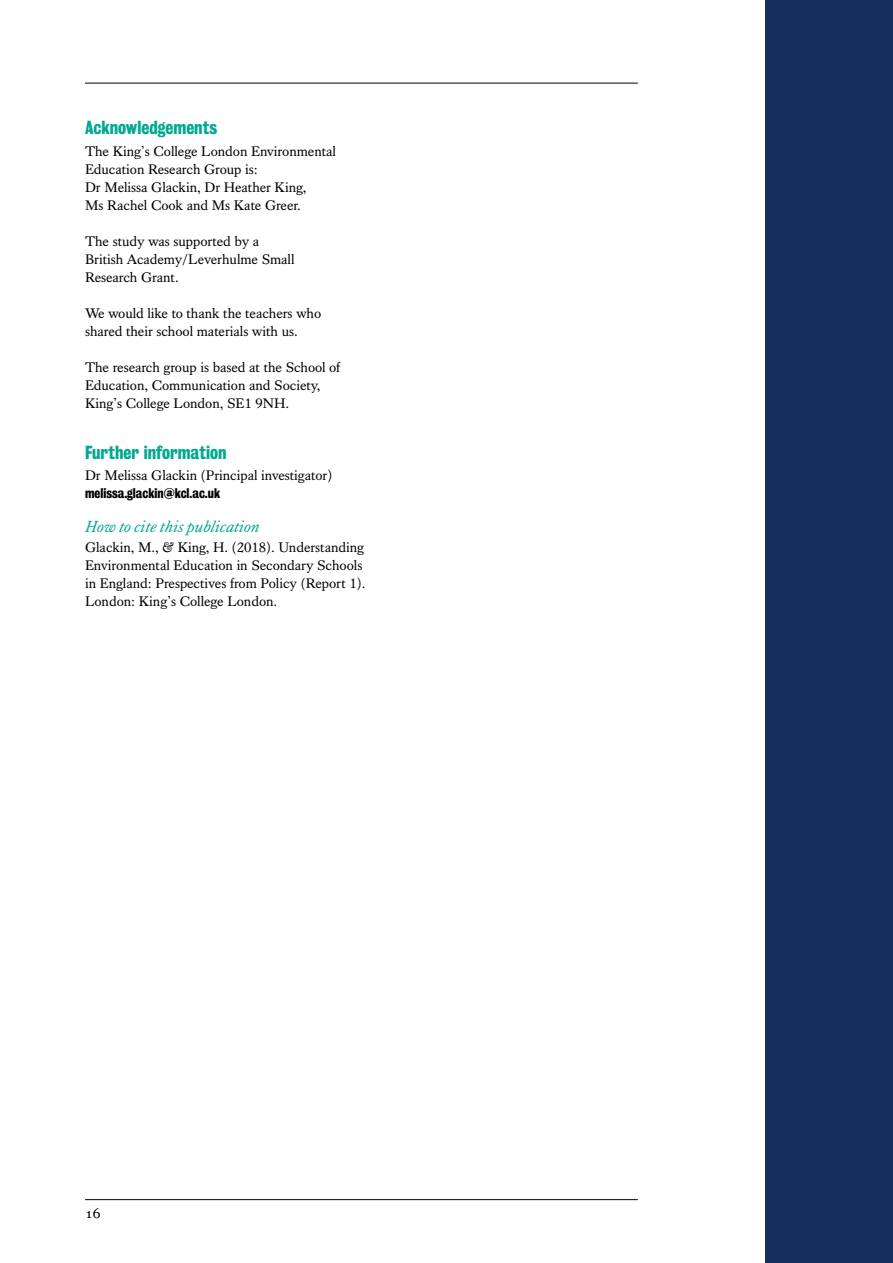
<style>
.page{position:relative;width:893px;height:1263px;background:#fff}
.page>*{position:absolute;margin:0;border:0;box-sizing:border-box;transform-origin:0 0}
.t1{font:17.25px "Kings Bureau Grot Three Seven";color:#00a98f}
.t2{font:italic 16.5px "Kings Caslon Text";color:#00a98f}
.t3{font:15px "Kings Caslon Text";color:#000}
.t4{font:14.25px/18px "Kings Caslon Text";letter-spacing:-.005em;color:#000}
.t5{font:12.75px "Kings Bureau Grot Three Seven";color:#000}
</style>
<div class="page">
<hr style="left:85px;top:83px;width:553px;height:1px;background:#000">
<hr style="left:85px;top:1199px;width:553px;height:1px;background:#000">
<div style="left:765px;top:0;width:128px;height:1263px;background:#172d5b"></div>
<p class="t1" style="left:85px;top:118px;width:134px">Acknowledgements</p>
<p class="t4" style="left:85px;top:142px;width:253px">The King’s College London Environmental Education Research Group is:<br>Dr Melissa Glackin, Dr Heather King,<br>Ms Rachel Cook and Ms Kate Greer.</p>
<p class="t4" style="left:85px;top:232px;width:211px">The study was supported by a<br>British Academy/Leverhulme Small<br>Research Grant.</p>
<p class="t4" style="left:85px;top:304px;width:238px">We would like to thank the teachers who shared their school materials with us.</p>
<p class="t4" style="left:85px;top:358px;width:257px">The research group is based at the School of<br>Education, Communication and Society,<br>King’s College London, SE1 9NH.</p>
<p class="t1" style="left:85px;top:442px;width:143px">Further information</p>
<p class="t4" style="left:85px;top:466px;width:249px">Dr Melissa Glackin (Principal investigator)</p>
<p class="t5" style="left:85px;top:485px;width:137px">melissa.glackin@kcl.ac.uk</p>
<p class="t2" style="left:85px;top:517px;width:176px">How to cite this publication</p>
<p class="t4" style="left:85px;top:538px;width:282px">Glackin, M., &amp; King, H. (2018). Understanding Environmental Education in Secondary Schools in England: Prespectives from Policy (Report 1).<br>London: King’s College London.</p>
<p class="t3" style="left:85px;top:1204px;width:17px">16</p>
</div>
